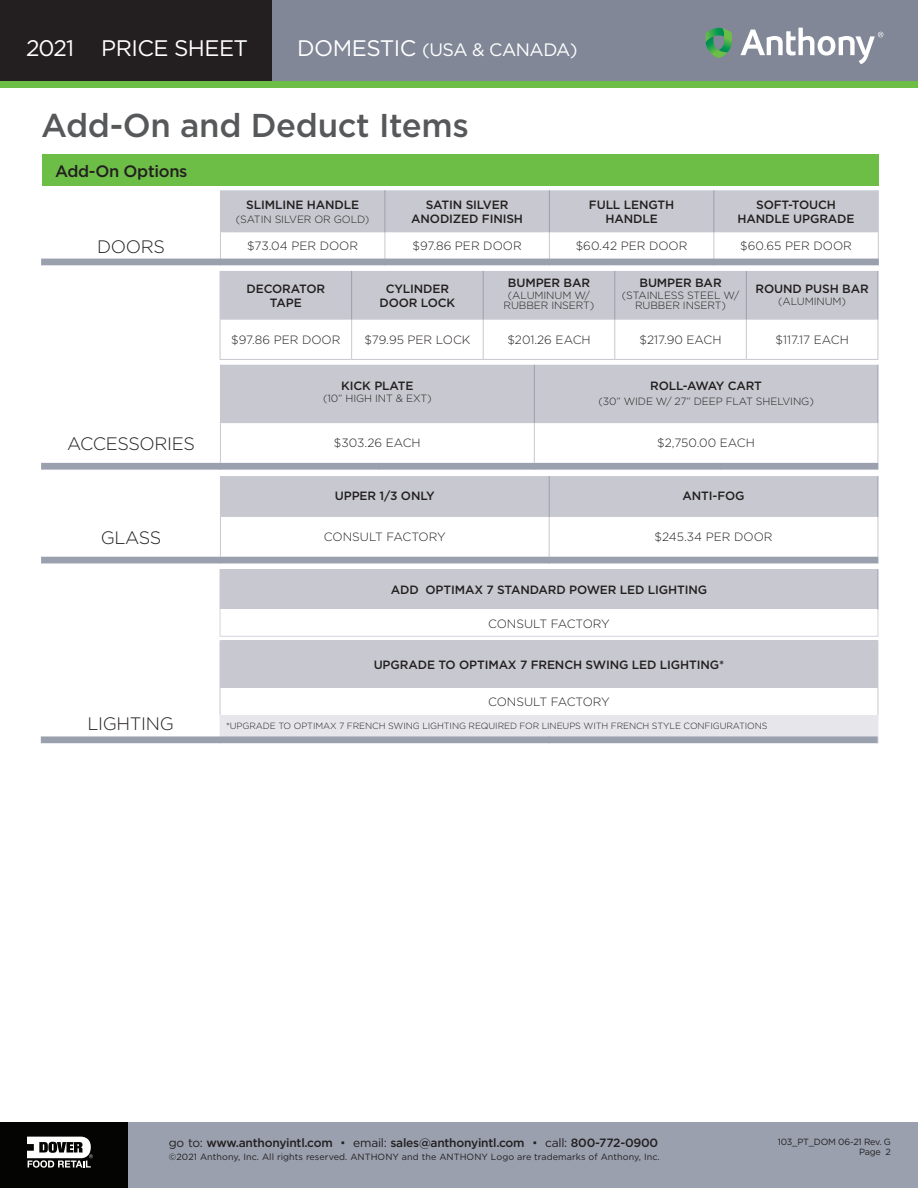
<style>
.page{position:relative;width:918px;height:1188px;background:#fff}
.page>*{position:absolute;margin:0;border:0;box-sizing:border-box;transform-origin:0 0}
.Section_Name{font:500 33px "Gotham";letter-spacing:-.01em;color:#57585a}
.t1{font:22.5px "Gotham";letter-spacing:-.025em;color:#fff}
.t2{font:300 18px "Gotham";letter-spacing:-.02em;color:#231f20}
.t3{font:18px "Gotham";letter-spacing:-.025em;color:#fff}
.t4{font:500 16.5px "Gotham";letter-spacing:-.02em;color:#231f20}
.t5{font:500 12px/13.5px "Gotham";letter-spacing:-.01em;color:#231f20;text-align:center}
.t6{font:300 12px "Gotham";color:#231f20}
.t7{font:300 10.5px/10.5px "Gotham";letter-spacing:-.01em;color:#231f20;text-align:center}
.t8{font:9px "Gotham";letter-spacing:.01em;color:#231f20}
.t9{font:300 9px "Gotham";letter-spacing:-.01em;color:#231f20}
.t10{font:9px "Gotham";letter-spacing:-.025em;color:#231f20}
.s1{font-size:22.5px}
.s2{font-weight:400}
.s3{font-weight:300}
</style>
<div class="page">
<div style="left:128px;top:1122px;width:790px;height:66px;background:#9aa0ae"></div>
<div style="left:272px;top:0;width:646px;height:81px;background:#818796"></div>
<div style="left:0;top:81px;width:918px;height:7px;background:#6dbe47"></div>
<svg style="left:706px;top:28px;width:26px;height:30px"></svg>
<svg style="left:740px;top:28px;width:143px;height:36px"></svg>
<div style="left:0;top:1122px;width:128px;height:66px;background:#040503"></div>
<svg style="left:27px;top:1137px;width:66px;height:31px"></svg>
<div style="left:0;top:0;width:272px;height:81px;background:#231f20"></div>
<div style="left:220px;top:641px;width:658px;height:47px;background:#c8c9d0"></div>
<hr style="left:878px;top:641px;width:1px;height:47px;background:#c8c9d0">
<svg style="left:41px;top:688px;width:838px;height:55px"></svg>
<div style="left:220px;top:569px;width:658px;height:41px;background:#c8c9d0"></div>
<svg style="left:220px;top:610px;width:1px;height:26px"></svg>
<svg style="left:878px;top:610px;width:1px;height:26px"></svg>
<hr style="left:220px;top:636px;width:658px;height:1px;background:#d4d5dc">
<hr style="left:878px;top:569px;width:1px;height:41px;background:#9aa0ae">
<div style="left:42px;top:154px;width:836px;height:32px;background:#6dbe47"></div>
<div style="left:221px;top:271px;width:657px;height:49px;background:#c8c9d0"></div>
<hr style="left:351px;top:271px;width:1px;height:49px;background:#9aa0ae">
<hr style="left:483px;top:271px;width:1px;height:49px;background:#9aa0ae">
<hr style="left:614px;top:271px;width:1px;height:49px;background:#9aa0ae">
<hr style="left:746px;top:271px;width:1px;height:49px;background:#9aa0ae">
<hr style="left:878px;top:271px;width:1px;height:49px;background:#9aa0ae">
<hr style="left:483px;top:320px;width:1px;height:39px;background:#c8c9d0">
<hr style="left:614px;top:320px;width:1px;height:39px;background:#c8c9d0">
<hr style="left:746px;top:320px;width:1px;height:39px;background:#c8c9d0">
<hr style="left:878px;top:320px;width:1px;height:39px;background:#c8c9d0">
<hr style="left:351px;top:320px;width:1px;height:39px;background:#c8c9d0">
<hr style="left:220px;top:320px;width:1px;height:39px;background:#c8c9d0">
<hr style="left:220px;top:359px;width:132px;height:1px;background:#c8c9d0">
<hr style="left:352px;top:359px;width:131px;height:1px;background:#c8c9d0">
<hr style="left:483px;top:359px;width:132px;height:1px;background:#c8c9d0">
<hr style="left:615px;top:359px;width:131px;height:1px;background:#c8c9d0">
<hr style="left:746px;top:359px;width:132px;height:1px;background:#c8c9d0">
<hr style="left:220px;top:271px;width:1px;height:49px;background:#c8c9d0">
<div style="left:221px;top:365px;width:657px;height:58px;background:#c8c9d0"></div>
<svg style="left:41px;top:463px;width:838px;height:7px;background:#9fa5b2"></svg>
<hr style="left:220px;top:365px;width:1px;height:58px;background:#c8c9d0">
<hr style="left:220px;top:423px;width:1px;height:40px;background:#c8c9d0">
<hr style="left:534px;top:365px;width:1px;height:58px;background:#9aa0ae">
<hr style="left:878px;top:365px;width:1px;height:58px;background:#9aa0ae">
<hr style="left:534px;top:423px;width:1px;height:40px;background:#c8c9d0">
<hr style="left:878px;top:423px;width:1px;height:40px;background:#c8c9d0">
<div style="left:221px;top:476px;width:657px;height:41px;background:#c8c9d0"></div>
<hr style="left:549px;top:476px;width:1px;height:41px;background:#9aa0ae">
<hr style="left:878px;top:476px;width:1px;height:41px;background:#9aa0ae">
<hr style="left:878px;top:517px;width:1px;height:40px;background:#c8c9d0">
<hr style="left:549px;top:517px;width:1px;height:40px;background:#c8c9d0">
<hr style="left:220px;top:517px;width:1px;height:40px;background:#c8c9d0">
<div style="left:41px;top:557px;width:838px;height:6px;background:#9aa0ae"></div>
<hr style="left:220px;top:476px;width:1px;height:41px;background:#c8c9d0">
<svg style="left:41px;top:190px;width:838px;height:75px"></svg>
<hr style="left:385px;top:190px;width:1px;height:42px;background:#9aa0ae">
<hr style="left:549px;top:190px;width:1px;height:42px;background:#9aa0ae">
<hr style="left:713px;top:190px;width:1px;height:42px;background:#9aa0ae">
<hr style="left:220px;top:190px;width:1px;height:42px;background:#c8c9d0">
<hr style="left:878px;top:190px;width:1px;height:42px;background:#c8c9d0">
<h2 class="t1" style="left:26px;top:34px;width:224px">2021 PRICE SHEET</h2>
<h3 class="t3" style="left:297px;top:38px;width:282px"><span class="s1">DOMESTIC</span> (USA &amp; CANADA)</h3>
<p class="Section_Name" style="left:41px;top:103px;width:430px">Add-On and Deduct Items</p>
<p class="t4" style="left:55px;top:160px;width:134px">Add-On Options</p>
<p class="t5" style="left:246px;top:198px;width:114px">SLIMLINE HANDLE</p>
<p class="t7" style="left:236px;top:214px;width:135px">(SATIN SILVER OR GOLD)</p>
<p class="t5" style="left:411px;top:198px;width:113px">SATIN SILVER<br>ANODIZED FINISH</p>
<p class="t5" style="left:589px;top:198px;width:87px">FULL LENGTH<br>HANDLE</p>
<p class="t5" style="left:738px;top:198px;width:119px">SOFT-TOUCH<br>HANDLE UPGRADE</p>
<p class="t2" style="left:97px;top:235px;width:69px">DOORS</p>
<p class="t6" style="left:247px;top:238px;width:112px">$73.04 PER DOOR</p>
<p class="t6" style="left:413px;top:238px;width:111px">$97.86 PER DOOR</p>
<p class="t6" style="left:576px;top:238px;width:113px">$60.42 PER DOOR</p>
<p class="t6" style="left:740px;top:238px;width:113px">$60.65 PER DOOR</p>
<p class="t5" style="left:247px;top:282px;width:80px">DECORATOR<br>TAPE</p>
<p class="t5" style="left:380px;top:282px;width:77px">CYLINDER<br>DOOR LOCK</p>
<p class="t5" style="left:508px;top:275px;width:84px">BUMPER BAR</p>
<p class="t7" style="left:504px;top:289px;width:92px">(ALUMINUM W/<br>RUBBER INSERT)</p>
<p class="t5" style="left:639px;top:275px;width:84px">BUMPER BAR</p>
<p class="t7" style="left:622px;top:289px;width:119px">(STAINLESS STEEL W/<br>RUBBER INSERT)</p>
<p class="t5" style="left:756px;top:282px;width:115px">ROUND PUSH BAR</p>
<p class="t7" style="left:778px;top:296px;width:70px">(ALUMINUM)</p>
<p class="t6" style="left:231px;top:332px;width:111px">$97.86 PER DOOR</p>
<p class="t6" style="left:364px;top:332px;width:108px">$79.95 PER LOCK</p>
<p class="t6" style="left:507px;top:332px;width:85px">$201.26 EACH</p>
<p class="t6" style="left:640px;top:332px;width:84px">$217.90 EACH</p>
<p class="t6" style="left:775px;top:332px;width:75px">$117.17 EACH</p>
<p class="t5" style="left:341px;top:379px;width:74px">KICK PLATE</p>
<p class="t7" style="left:323px;top:393px;width:110px">(10” HIGH INT &amp; EXT)</p>
<p class="t5" style="left:650px;top:379px;width:113px">ROLL-AWAY CART</p>
<p class="t7" style="left:598px;top:395px;width:217px">(30” WIDE W/ 27” DEEP FLAT SHELVING)</p>
<p class="t2" style="left:67px;top:432px;width:129px">ACCESSORIES</p>
<p class="t6" style="left:334px;top:436px;width:88px">$303.26 EACH</p>
<p class="t6" style="left:657px;top:436px;width:99px">$2,750.00 EACH</p>
<p class="t5" style="left:335px;top:489px;width:101px">UPPER 1/3 ONLY</p>
<p class="t5" style="left:683px;top:489px;width:64px">ANTI-FOG</p>
<p class="t2" style="left:101px;top:526px;width:62px">GLASS</p>
<p class="t6" style="left:324px;top:529px;width:123px">CONSULT FACTORY</p>
<p class="t6" style="left:655px;top:529px;width:119px">$245.34 PER DOOR</p>
<p class="t5" style="left:391px;top:583px;width:318px">ADD OPTIMAX 7 STANDARD POWER LED LIGHTING</p>
<p class="t6" style="left:488px;top:616px;width:123px">CONSULT FACTORY</p>
<p class="t2" style="left:88px;top:712px;width:88px">LIGHTING</p>
<p class="t5" style="left:374px;top:658px;width:352px">UPGRADE TO OPTIMAX 7 FRENCH SWING LED LIGHTING*</p>
<p class="t6" style="left:488px;top:694px;width:123px">CONSULT FACTORY</p>
<p class="t9" style="left:226px;top:720px;width:543px">*UPGRADE TO OPTIMAX 7 FRENCH SWING LIGHTING REQUIRED FOR LINEUPS WITH FRENCH STYLE CONFIGURATIONS</p>
<p class="t5" style="left:169px;top:1136px;width:491px"><span class="s2">go to:</span> www.anthonyintl.com <span class="s3">•</span> <span class="s2">email:</span> sales@anthonyintl.com <span class="s3">•</span> <span class="s2">call:</span> 800-772-0900</p>
<p class="t8" style="left:169px;top:1151px;width:492px">©2021 Anthony, Inc. All rights reserved. ANTHONY and the ANTHONY Logo are trademarks of Anthony, Inc.</p>
<p class="t10" style="left:778px;top:1136px;width:115px">103_PT_DOM 06-21 Rev. G</p>
<p class="t8" style="left:859px;top:1146px;width:33px">Page 2</p>
</div>
